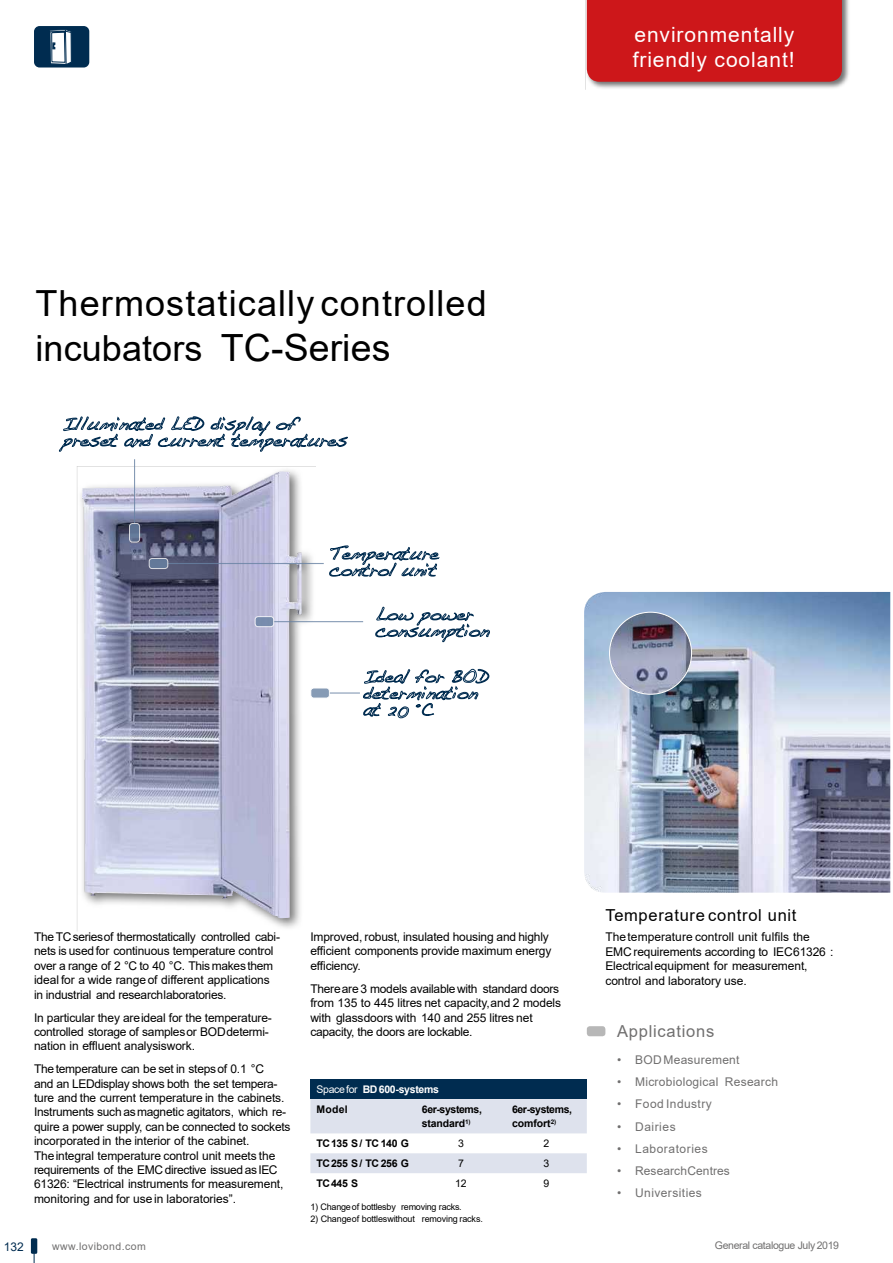
<style>
.page{position:relative;width:893px;height:1263px;background:#fff}
.page>*{position:absolute;margin:0;border:0;box-sizing:border-box;transform-origin:0 0}
.t1{font:36px/45px "Arial";letter-spacing:.03em;color:#000}
.t2{font:21px/25.2px "Arial";letter-spacing:.045em;color:#fff}
.t3{font:16.5px "Arial";letter-spacing:.04em;color:#000}
.t4{font:16.5px "Arial";letter-spacing:.045em;color:#706f6f}
.t5{font:12px/14.4px "Arial";letter-spacing:-.015em;color:#000}
.t6{font:12px "Arial";letter-spacing:.025em;color:#706f6f}
.t7{font:12px "Arial";letter-spacing:.045em;color:#706f6f}
.t8{font:12px "Arial";letter-spacing:.005em;color:#706f6f}
.t9{font:12px "Arial";color:#002c50}
.t10{font:700 10.5px/14.4px "Arial";letter-spacing:-.035em;color:#000}
.t11{font:700 10.5px/20px "Arial";letter-spacing:-.025em;color:#fff}
.t12{font:10.5px "Arial";letter-spacing:-.03em;color:#706f6f}
.t13{font:10.5px "Arial";letter-spacing:.045em;color:#706f6f}
.t14{font:10.5px "Arial";color:#000}
.t15{font:9px "Arial";letter-spacing:-.015em;color:#000}
.s1{font-size:37.5px}
.s2{font-weight:400}
.s3{color:#000}
</style>
<div class="page">
<img style="left:584px;top:592px;width:306px;height:301px">
<img style="left:76px;top:466px;width:239px;height:465px">
<img style="left:82px;top:471px;width:220px;height:447px">
<img style="left:609px;top:612px;width:83px;height:82px;border-radius:50%">
<div style="left:609px;top:612px;width:83px;height:83px;border:1px solid #fff;border-radius:50%"></div>
<div style="left:310px;top:1079px;width:277px;height:20px;background:#002c50"></div>
<svg style="left:310px;top:1099px;width:277px;height:74px"></svg>
<div style="left:587px;top:1026px;width:18px;height:10px;background:#b7b7b7;border-radius:3px"></div>
<hr style="left:329px;top:692px;width:31px;height:2px;background:#6882a3">
<div style="left:310px;top:688px;width:20px;height:10px;background:#869bb5;border:1px solid #fff;border-radius:3px"></div>
<hr style="left:274px;top:621px;width:89px;height:1px;background:#6882a3">
<div style="left:255px;top:616px;width:19px;height:11px;background:#788cad;border:1px solid #fff;border-radius:3px"></div>
<hr style="left:134px;top:459px;width:1px;height:64px;background:#6882a3">
<div style="left:129px;top:523px;width:11px;height:19px;background:#5e7393;border:1px solid #fff;border-radius:3px"></div>
<svg style="left:375px;top:607px;width:115px;height:35px"></svg>
<svg style="left:363px;top:669px;width:126px;height:49px"></svg>
<svg style="left:59px;top:416px;width:289px;height:36px"></svg>
<img style="left:585px;top:0;width:264px;height:89px">
<div style="left:587px;top:0;width:255px;height:82px;background:#cd171a"></div>
<hr style="left:168px;top:563px;width:156px;height:1px;background:#6882a3">
<div style="left:149px;top:558px;width:19px;height:11px;background:#647999;border:1px solid #fff;border-radius:3px"></div>
<svg style="left:329px;top:546px;width:110px;height:30px"></svg>
<div style="left:31px;top:1238px;width:6px;height:16px;background:#002c50;border-radius:2px"></div>
<div style="left:34px;top:26px;width:55px;height:42px;background:#002c50;border-radius:6px"></div>
<svg style="left:50px;top:29px;width:22px;height:35px"></svg>
<h1 class="t1" style="left:36px;top:284px;width:453px">Thermostatically controlled incubators <span class="s1">TC-Series</span></h1>
<h2 class="t2" style="left:633px;top:24px;width:163px">environmentally friendly coolant!</h2>
<p class="t5" style="left:34px;top:931px;width:247px">The TCseriesof thermostatically controlled cabi&shy;nets is usedfor continuous temperature control over a range of 2 °C to 40 °C. Thismakesthem ideal for a wide rangeof different applications in industrial and researchlaboratories.</p>
<p class="t5" style="left:34px;top:1011px;width:239px">In particular they areideal for the temperature&shy;controlled storage of samplesor BODdetermi&shy;nation in effluent analysiswork.</p>
<p class="t5" style="left:34px;top:1063px;width:258px">Thetemperature can be set in stepsof 0.1 °C<br>and an LEDdisplay shows both the set tempera&shy;ture and the current temperature in the cabinets.<br>Instruments such asmagnetic agitators, which re&shy;quire a power supply, can be connected to sockets incorporated in the interior of the cabinet.<br>Theintegral temperature control unit meets the requirements of the EMC directive issued asIEC 61326: “Electrical instruments for measurement, monitoring and for usein laboratories”.</p>
<p class="t5" style="left:310px;top:931px;width:242px">Improved, robust, insulated housing and highly efficient components provide maximum energy efficiency.</p>
<p class="t5" style="left:310px;top:982px;width:252px">Thereare 3 models availablewith standard doors from 135 to 445 litres net capacity,and 2 models with glassdoors with 140 and 255 litres net capacity, the doors are lockable.</p>
<p class="t11" style="left:316px;top:1080px;width:124px"><span class="s2">Spacefor</span> BD600-systems<br><span class="s3">Model</span></p>
<p class="t10" style="left:422px;top:1103px;width:62px">6er-systems, standard<sup>1)</sup></p>
<p class="t10" style="left:512px;top:1103px;width:62px">6er-systems, comfort<sup>2)</sup></p>
<p class="t10" style="left:316px;top:1137px;width:94px">TC135 S/ TC 140 G</p>
<p class="t14" style="left:458px;top:1140px;width:7px">3</p>
<p class="t14" style="left:543px;top:1140px;width:7px">2</p>
<p class="t10" style="left:316px;top:1157px;width:94px">TC255 S/ TC 256 G</p>
<p class="t14" style="left:458px;top:1159px;width:7px">7</p>
<p class="t14" style="left:543px;top:1159px;width:7px">3</p>
<p class="t10" style="left:316px;top:1177px;width:43px">TC445 S</p>
<p class="t14" style="left:455px;top:1179px;width:13px">12</p>
<p class="t14" style="left:543px;top:1179px;width:7px">9</p>
<p class="t15" style="left:310px;top:1204px;width:153px">1) Changeof bottlesby removing racks.</p>
<p class="t15" style="left:310px;top:1216px;width:174px">2) Changeof bottleswithout removing racks.</p>
<h3 class="t3" style="left:605px;top:908px;width:193px">Temperature control unit</h3>
<p class="t5" style="left:605px;top:931px;width:230px">Thetemperature controll unit fulfils the EMC requirements according to IEC61326 :<br>Electricalequipment for measurement, control and laboratory use.</p>
<h3 class="t4" style="left:617px;top:1025px;width:99px">Applications</h3>
<p class="t6" style="left:617px;top:1055px;width:124px">• BOD Measurement</p>
<p class="t6" style="left:617px;top:1077px;width:162px">• Microbiological Research</p>
<p class="t6" style="left:617px;top:1099px;width:96px">• Food Industry</p>
<p class="t7" style="left:617px;top:1122px;width:60px">• Dairies</p>
<p class="t7" style="left:617px;top:1144px;width:92px">• Laboratories</p>
<p class="t8" style="left:617px;top:1166px;width:114px">• ResearchCentres</p>
<p class="t6" style="left:617px;top:1188px;width:86px">• Universities</p>
<p class="t9" style="left:4px;top:1242px;width:22px">132</p>
<p class="t13" style="left:52px;top:1243px;width:95px">www.lovibond.com</p>
<p class="t12" style="left:715px;top:1242px;width:126px">General catalogue July 2019</p>
</div>
